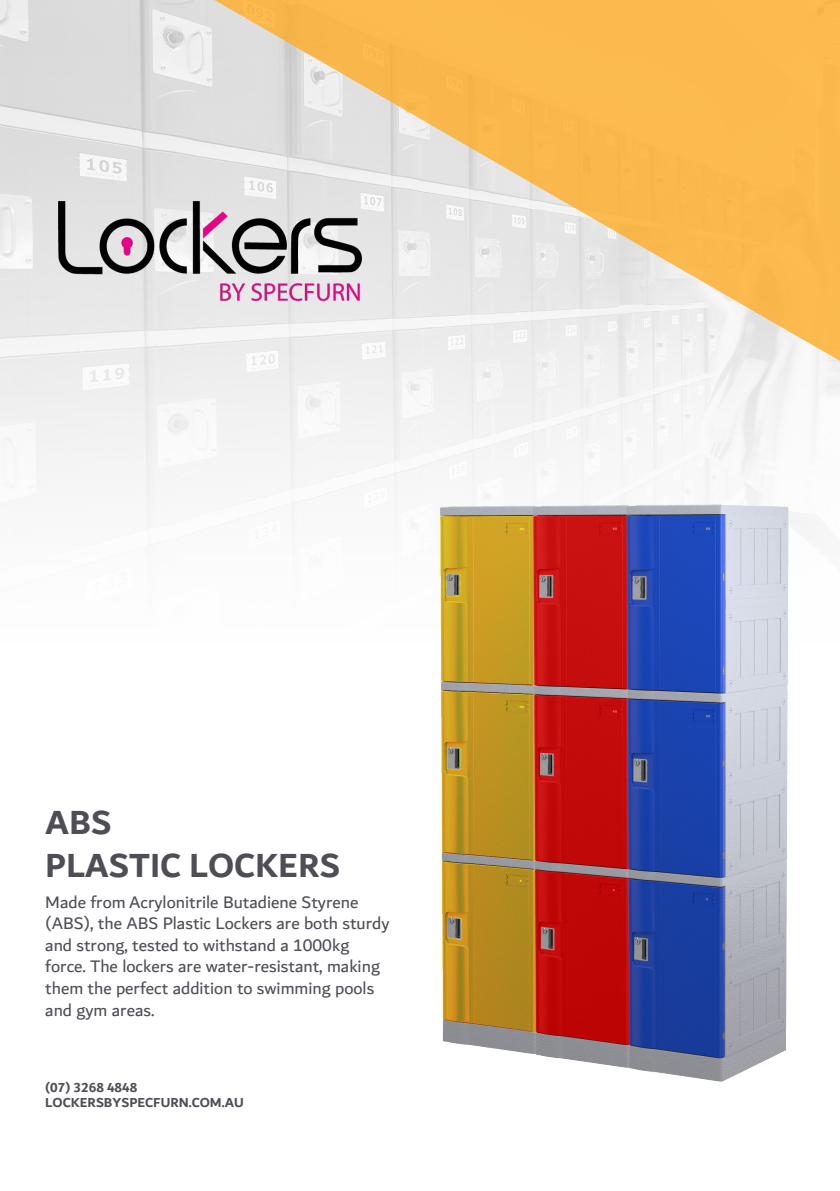
<style>
.page{position:relative;width:840px;height:1191px;background:#fff}
.page>*{position:absolute;margin:0;border:0;box-sizing:border-box;transform-origin:0 0}
.t1{font:700 36px/43.2px "Dubai";color:#4e4e56}
.t2{font:18px/21.6px "Dubai";color:#4e4e56}
.t3{font:700 14px/15.2px "Dubai";color:#4e4e56}
</style>
<div class="page">
<img style="left:0;top:1px;width:839px;height:525px">
<svg style="left:161px;top:0;width:678px;height:379px"></svg>
<img style="left:393px;top:463px;width:446px;height:619px">
<img style="left:58px;top:201px;width:303px;height:100px">
<p class="t1" style="left:45px;top:800px;width:296px">ABS<br>PLASTIC LOCKERS</p>
<p class="t2" style="left:45px;top:890px;width:345px">Made from Acrylonitrile Butadiene Styrene (ABS), the ABS Plastic Lockers are both sturdy and strong, tested to withstand a 1000kg force. The lockers are water-resistant, making them the perfect addition to swimming pools and gym areas.</p>
<p class="t3" style="left:45px;top:1079px;width:200px">(07) 3268 4848<br>LOCKERSBYSPECFURN.COM.AU</p>
</div>
